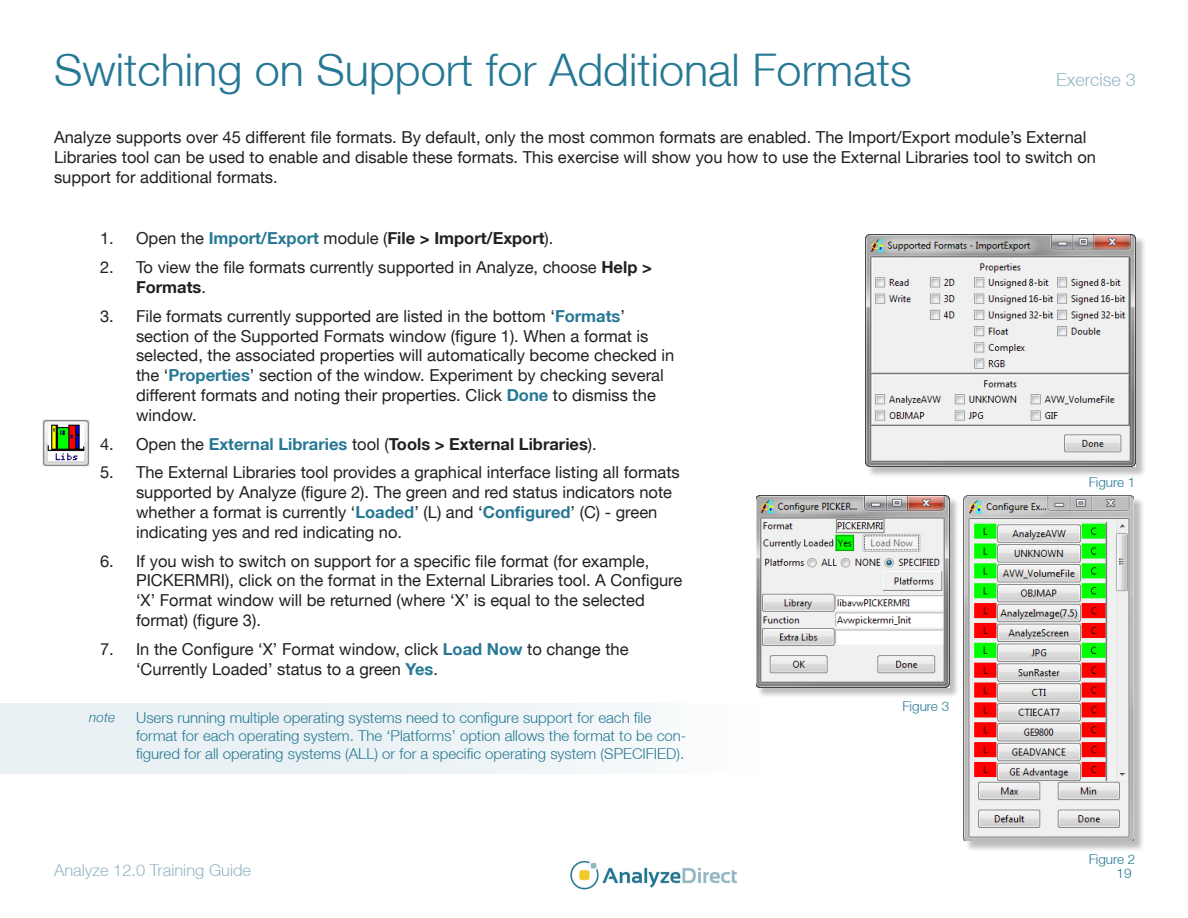
<style>
.page{position:relative;width:1188px;height:918px;background:#fff}
.page>*{position:absolute;margin:0;border:0;box-sizing:border-box;transform-origin:0 0}
.Section_Title_first{font:300 45px "Helvetica Neue LT";color:#267894}
.Section_Title_exerci{font:300 18px "Helvetica Neue LT";color:#96b7c4}
.Intro_Paragraph{font:16.5px/19.8px "Helvetica Neue LT";color:#231f20}
.t1{font:700 16.5px "Helvetica Neue LT";color:#231f20}
.t2{font:300 16.5px "Helvetica Neue LT";color:#96b7c4}
.note_tip_copy{font:300 15px/18px "Helvetica Neue LT";color:#267894}
.figures{font:300 13.5px "Helvetica Neue LT";color:#267894}
.note_tip{font:italic 300 13.5px "Helvetica Neue LT";color:#267894}
.s1{font-weight:700;color:#267894}
.s2{font-weight:700}
.s3{font-weight:400}
.s4{color:#267894}
</style>
<div class="page">
<img style="left:570px;top:860px;width:167px;height:30px">
<div style="left:964px;top:497px;width:181px;height:355px;background:#231f20;opacity:.3"></div>
<img style="left:963px;top:496px;width:171px;height:345px">
<img style="left:42px;top:419px;width:47px;height:48px">
<div style="left:0;top:703px;width:760px;height:70px;background:linear-gradient(to right,#e4eef2,#f7fafb)"></div>
<div style="left:757px;top:497px;width:203px;height:201px;background:#231f20;opacity:.3"></div>
<img style="left:756px;top:496px;width:193px;height:192px">
<div style="left:867px;top:236px;width:280px;height:242px;background:#231f20;opacity:.3"></div>
<img style="left:866px;top:234px;width:270px;height:233px">
<p class="Section_Title_first" style="left:54px;top:43px;width:859px">Switching on Support for Additional Formats</p>
<p class="Section_Title_exerci" style="left:1056px;top:69px;width:81px">Exercise 3</p>
<p class="Intro_Paragraph" style="left:54px;top:127px;width:1044px">Analyze supports over 45 different file formats. By default, only the most common formats are enabled. The Import/Export module’s External<br>Libraries tool can be used to enable and disable these formats. This exercise will show you how to use the External Libraries tool to switch on support for additional formats.</p>
<p class="Intro_Paragraph" style="left:100px;top:228px;width:455px">1. Open the <span class="s1">Import/Export</span> module (<span class="s2">File &gt; Import/Export</span>).</p>
<p class="Intro_Paragraph" style="left:136px;top:257px;width:517px;text-indent:-36px">2. To view the file formats currently supported in Analyze, choose <span class="s2">Help &gt;<br>Formats</span>.</p>
<p class="Intro_Paragraph" style="left:136px;top:306px;width:540px;text-indent:-36px">3. File formats currently supported are listed in the bottom ‘<span class="s1">Formats</span>’ section of the Supported Formats window (figure 1). When a format is selected, the associated properties will automatically become checked in the ‘<span class="s1">Properties</span>’ section of the window. Experiment by checking several different formats and noting their properties. Click <span class="s1">Done</span> to dismiss the window.</p>
<p class="t1" style="left:100px;top:433px;width:498px"><span class="s3">4. Open the</span> <span class="s4">External Libraries</span> <span class="s3">tool (</span>Tools &gt; External Libraries<span class="s3">).</span></p>
<p class="Intro_Paragraph" style="left:136px;top:462px;width:545px;text-indent:-36px">5. The External Libraries tool provides a graphical interface listing all formats supported by Analyze (figure 2). The green and red status indicators note whether a format is currently ‘<span class="s1">Loaded</span>’ (L) and ‘<span class="s1">Configured</span>’ (C) - green indicating yes and red indicating no.</p>
<p class="Intro_Paragraph" style="left:136px;top:551px;width:548px;text-indent:-36px">6. If you wish to switch on support for a specific file format (for example, PICKERMRI), click on the format in the External Libraries tool. A Configure ‘X’ Format window will be returned (where ‘X’ is equal to the selected format) (figure 3).</p>
<p class="Intro_Paragraph" style="left:136px;top:639px;width:494px;text-indent:-36px">7. In the Configure ‘X’ Format window, click <span class="s1">Load Now</span> to change the ‘Currently Loaded’ status to a green <span class="s1">Yes</span>.</p>
<p class="note_tip" style="left:89px;top:710px;width:27px">note</p>
<p class="note_tip_copy" style="left:136px;top:708px;width:552px">Users running multiple operating systems need to configure support for each file format for each operating system. The ‘Platforms’ option allows the format to be con&shy;figured for all operating systems (ALL) or for a specific operating system (SPECIFIED).</p>
<p class="figures" style="left:902px;top:698px;width:48px">Figure 3</p>
<p class="figures" style="left:1089px;top:474px;width:48px">Figure 1</p>
<p class="figures" style="left:1089px;top:851px;width:48px">Figure 2</p>
<p class="t2" style="left:54px;top:860px;width:199px">Analyze 12.0 Training Guide</p>
<p class="figures" style="left:1117px;top:865px;width:17px">19</p>
</div>
